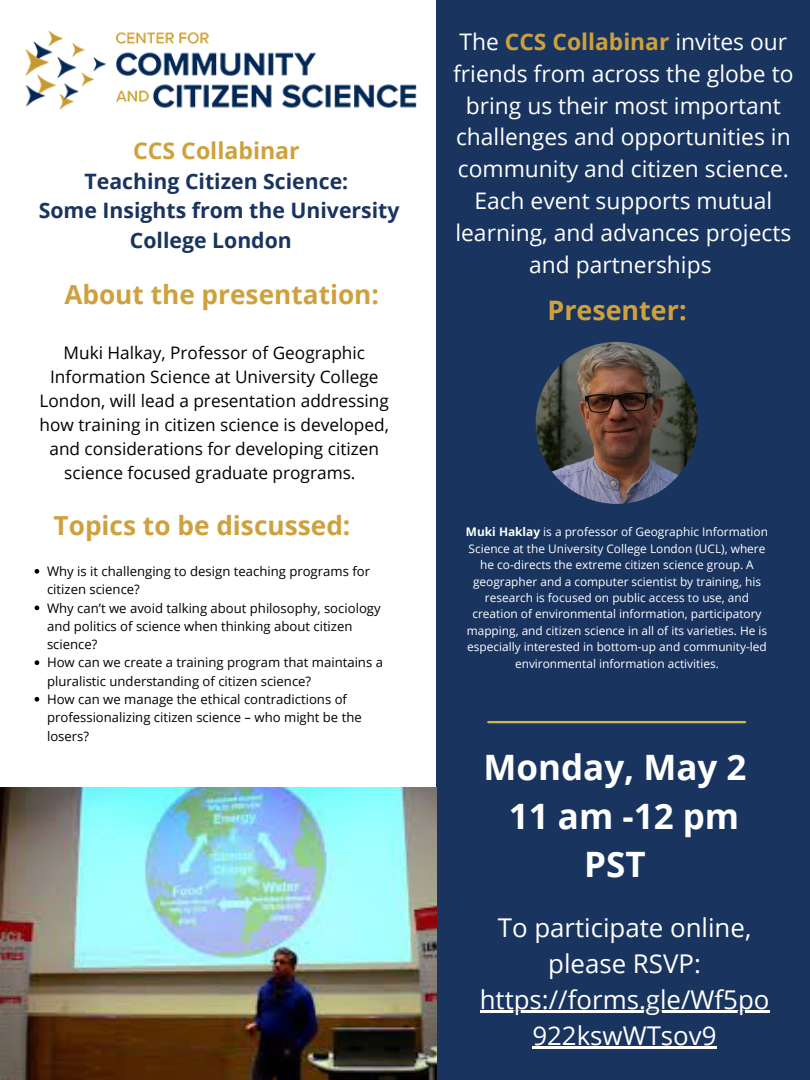
<style>
.page{position:relative;width:810px;height:1080px;background:#fff}
.page>*{position:absolute;margin:0;border:0;box-sizing:border-box;transform-origin:0 0}
.t1{font:700 35px/48.8px "Open Sans";color:#fff;text-align:center}
.t2{font:700 26.88px "Open Sans";color:#cea13d}
.t3{font:700 26.25px "Open Sans";color:#cea13d}
.t4{font:25.81px/36.1px "Open Sans";color:#fff;text-align:center}
.t5{font:700 23.12px "Open Sans";color:#cea13d}
.t6{font:22.81px/31.9px "Open Sans";color:#fff;text-align:center}
.t7{font:700 21.25px/29.5px "Open Sans";color:#18345f}
.t8{font:17.25px/24px "Open Sans";color:#000;text-align:center}
.t9{font:13.12px/18.2px "Open Sans";color:#000}
.t10{font:11.88px/16.4px "Open Sans";color:#fff;text-align:center}
.s1{font-weight:700;color:#cea13d}
.s2{font-weight:700}
</style>
<div class="page">
<div style="left:437px;top:0;width:373px;height:1080px;background:#18345f"></div>
<img style="left:25px;top:30px;width:392px;height:80px">
<img style="left:536px;top:342px;width:162px;height:162px;border-radius:50%">
<hr style="left:488px;top:721px;width:257px;height:2px;background:#d1b749">
<img style="left:0;top:788px;width:437px;height:292px">
<svg style="left:35px;top:569px;width:4px;height:5px"></svg>
<svg style="left:35px;top:606px;width:4px;height:4px"></svg>
<svg style="left:35px;top:660px;width:4px;height:5px"></svg>
<svg style="left:35px;top:697px;width:4px;height:5px"></svg>
<hr style="left:480px;top:1010px;width:289px;height:3px;background:#fff">
<hr style="left:532px;top:1047px;width:185px;height:2px;background:#fff">
<p class="t5" style="left:133px;top:134px;width:168px">CCS Collabinar</p>
<p class="t7" style="left:84px;top:166px;width:265px">Teaching Citizen Science:</p>
<p class="t7" style="left:130px;top:195px;width:271px;text-indent:-91px">Some Insights from the University<br>College London</p>
<p class="t3" style="left:64px;top:276px;width:316px">About the presentation:</p>
<p class="t8" style="left:40px;top:340px;width:351px">Muki Halkay, Professor of Geographic Information Science at University College London, will lead a presentation addressing how training in citizen science is developed, and considerations for developing citizen science focused graduate programs.</p>
<p class="t3" style="left:54px;top:507px;width:298px">Topics to be discussed:</p>
<p class="t9" style="left:47px;top:562px;width:325px">Why is it challenging to design teaching programs for citizen science?</p>
<p class="t9" style="left:47px;top:598px;width:335px">Why can’t we avoid talking about philosophy, sociology and politics of science when thinking about citizen science?</p>
<p class="t9" style="left:47px;top:653px;width:337px">How can we create a training program that maintains a pluralistic understanding of citizen science?</p>
<p class="t9" style="left:47px;top:690px;width:316px">How can we manage the ethical contradictions of professionalizing citizen science – who might be the losers?</p>
<p class="t6" style="left:453px;top:25px;width:342px">The <span class="s1">CCS Collabinar</span> invites our friends from across the globe to bring us their most important challenges and opportunities in community and citizen science.<br>Each event supports mutual learning, and advances projects and partnerships</p>
<p class="t2" style="left:547px;top:291px;width:141px">Presenter:</p>
<p class="t10" style="left:466px;top:523px;width:304px"><span class="s2">Muki Haklay</span> is a professor of Geographic Information Science at the University College London (UCL), where he co-directs the extreme citizen science group. A geographer and a computer scientist by training, his research is focused on public access to use, and creation of environmental information, participatory mapping, and citizen science in all of its varieties. He is especially interested in bottom-up and community-led environmental information activities.</p>
<p class="t1" style="left:483px;top:742px;width:265px">Monday, May 2</p>
<p class="t1" style="left:509px;top:791px;width:232px">11 am -12 pm<br>PST</p>
<p class="t4" style="left:498px;top:909px;width:255px">To participate online, please RSVP:</p>
<p class="t4" style="left:480px;top:981px;width:291px">https://forms.gle/Wf5po<br>922kswWTsov9</p>
</div>
